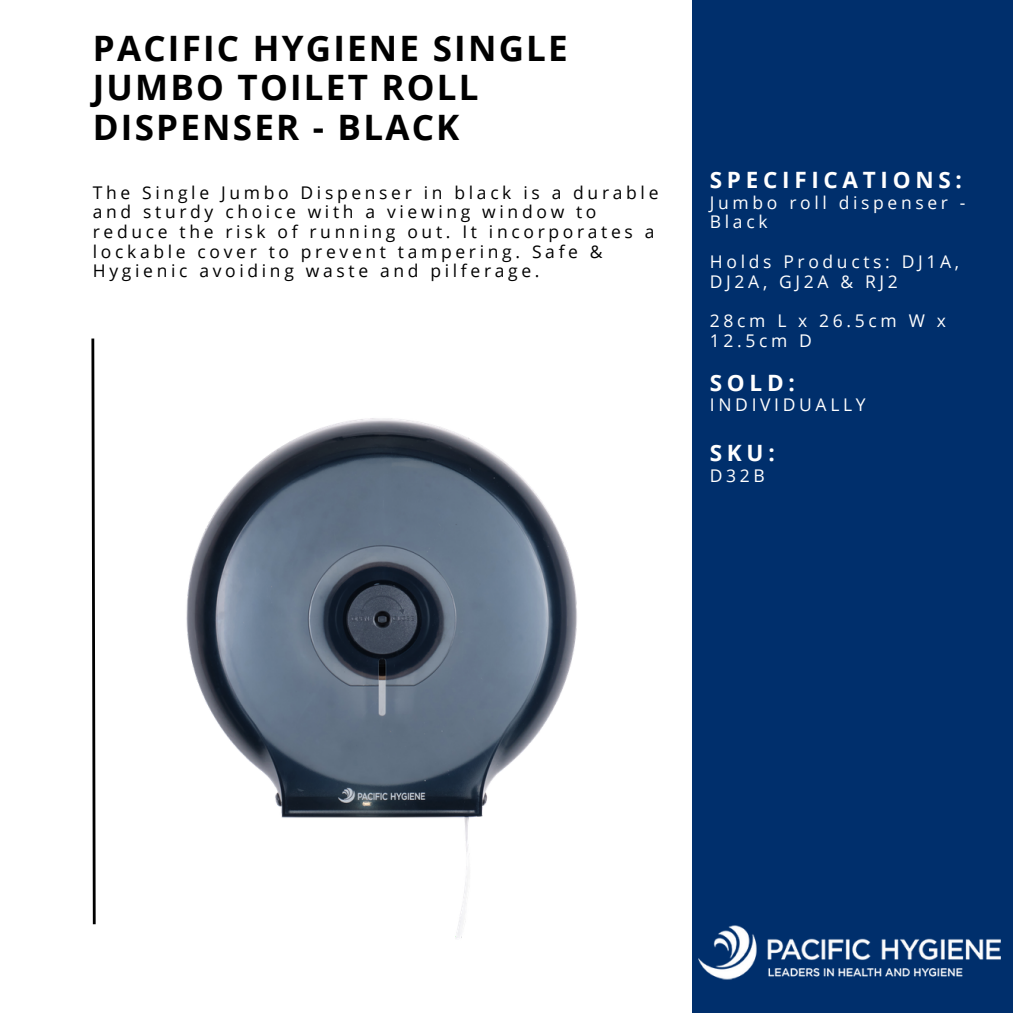
<style>
.page{position:relative;width:1013px;height:1013px;background:#fff}
.page>*{position:absolute;margin:0;border:0;box-sizing:border-box;transform-origin:0 0}
.t1{font:700 35px/39.4px "Open Sans";letter-spacing:.065em;color:#000}
.t2{font:700 22.5px "Open Sans";letter-spacing:.21em;color:#fff}
.t3{font:17.5px/19.8px "Open Sans";letter-spacing:.21em;color:#000}
.t4{font:17.5px/19.8px "Open Sans";letter-spacing:.21em;color:#fff}
</style>
<div class="page">
<div style="left:0;top:0;width:1012px;height:1012px;background:#002f6c"></div>
<div style="left:0;top:0;width:691px;height:1012px;background:#fff"></div>
<svg style="left:91px;top:338px;width:5px;height:587px"></svg>
<img style="left:691px;top:921px;width:310px;height:61px">
<img style="left:186px;top:418px;width:391px;height:520px">
<p class="t1" style="left:93px;top:28px;width:476px">PACIFIC HYGIENE SINGLE<br>JUMBO TOILET ROLL<br>DISPENSER - BLACK</p>
<p class="t3" style="left:93px;top:182px;width:567px">The Single Jumbo Dispenser in black is a durable and sturdy choice with a viewing window to reduce the risk of running out. It incorporates a lockable cover to prevent tampering. Safe &amp; Hygienic avoiding waste and pilferage.</p>
<p class="t2" style="left:710px;top:164px;width:253px">SPECIFICATIONS:</p>
<p class="t4" style="left:710px;top:192px;width:257px">Jumbo roll dispenser -<br>Black</p>
<p class="t4" style="left:710px;top:251px;width:251px">Holds Products: DJ1A,<br>DJ2A, GJ2A &amp; RJ2</p>
<p class="t4" style="left:710px;top:310px;width:237px">28cm L x 26.5cm W x<br>12.5cm D</p>
<h3 class="t2" style="left:710px;top:366px;width:86px">SOLD:</h3>
<h3 class="t4" style="left:710px;top:394px;width:157px">INDIVIDUALLY</h3>
<h2 class="t2" style="left:710px;top:437px;width:66px">SKU:</h2>
<h2 class="t4" style="left:710px;top:465px;width:57px">D32B</h2>
</div>
